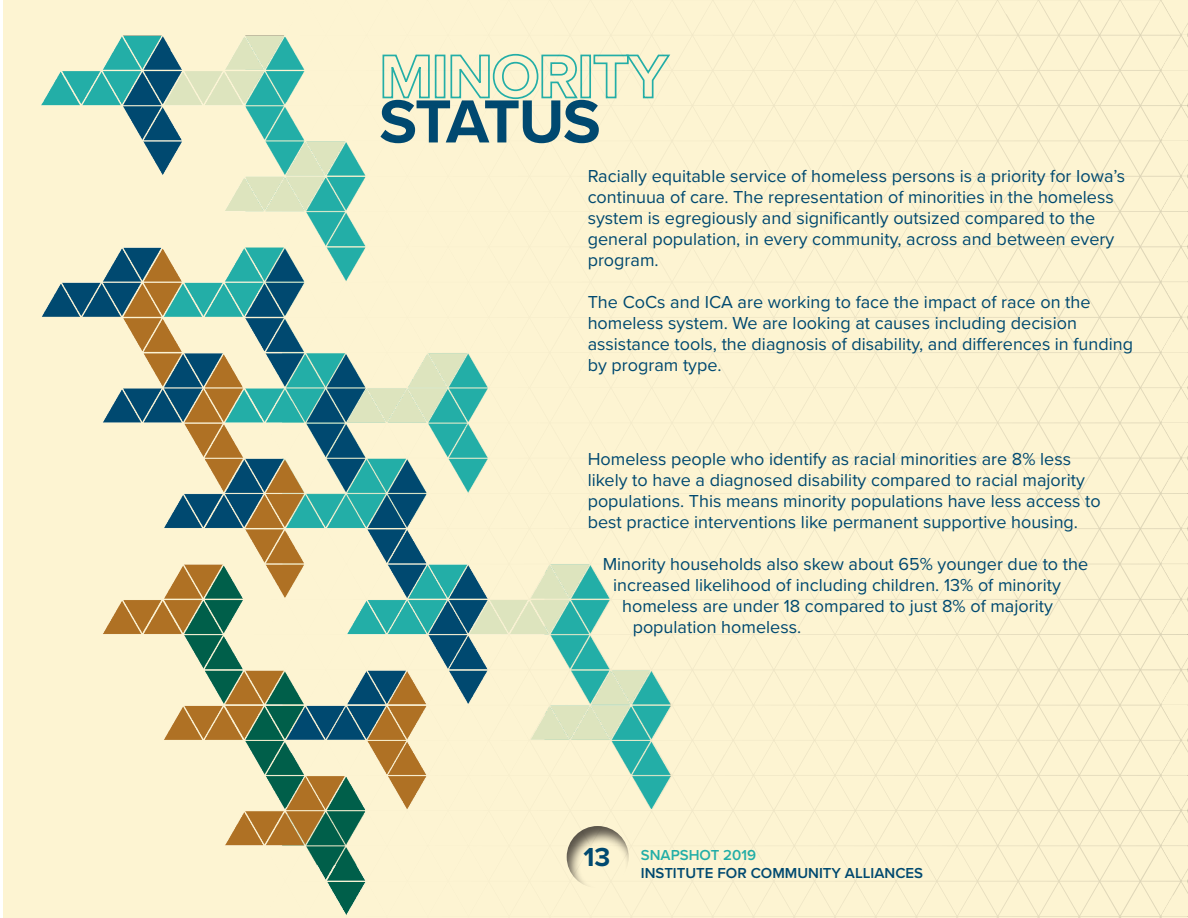
<style>
.page{position:relative;width:1188px;height:918px;background:#fff}
.page>*{position:absolute;margin:0;border:0;box-sizing:border-box;transform-origin:0 0}
.t1{font:700 63px "Proxima Nova";letter-spacing:-.03em;color:#004970}
.t2{font:700 27px "Proxima Nova";color:#004970}
.t3{font:18px/21px "Proxima Nova";color:#004970}
.t4{font:600 15px "Proxima Nova";color:#004970}
.t5{font:600 15px "Proxima Nova";color:#23aea7}
</style>
<div class="page">
<img style="left:3px;top:0;width:1185px;height:918px">
<svg style="left:382px;top:54px;width:49px;height:45px;background:#c8e3c7"></svg>
<div style="left:435px;top:55px;width:10px;height:43px;border:2px solid #23aea7"></div>
<svg style="left:450px;top:53px;width:129px;height:47px;background:#d2e6c9"></svg>
<div style="left:580px;top:55px;width:11px;height:43px;border:2px solid #23aea7"></div>
<svg style="left:593px;top:54px;width:79px;height:45px;background:#dce9cb"></svg>
<p class="t1" style="left:379px;top:74px;width:223px">STATUS</p>
<p class="t3" style="left:588px;top:164px;width:539px">Racially equitable service of homeless persons is a priority for Iowa’s continuua of care. The representation of minorities in the homeless system is egregiously and significantly outsized compared to the general population, in every community, across and between every program.</p>
<p class="t3" style="left:588px;top:290px;width:547px">The CoCs and ICA are working to face the impact of race on the homeless system. We are looking at causes including decision assistance tools, the diagnosis of disability, and differences in funding by program type.</p>
<p class="t3" style="left:588px;top:447px;width:515px">Homeless people who identify as racial minorities are 8% less likely to have a diagnosed disability compared to racial majority populations. This means minority populations have less access to best practice interventions like permanent supportive housing.</p>
<p class="t3" style="left:603px;top:552px;width:487px">Minority households also skew about 65% younger due to the</p>
<p class="t3" style="left:613px;top:573px;width:449px">increased likelihood of including children. 13% of minority</p>
<p class="t3" style="left:622px;top:594px;width:432px">homeless are under 18 compared to just 8% of majority</p>
<p class="t3" style="left:633px;top:615px;width:170px">population homeless.</p>
<p class="t2" style="left:584px;top:837px;width:28px">13</p>
<p class="t5" style="left:641px;top:843px;width:117px">SNAPSHOT 2019</p>
<p class="t4" style="left:641px;top:861px;width:284px">INSTITUTE FOR COMMUNITY ALLIANCES</p>
</div>
